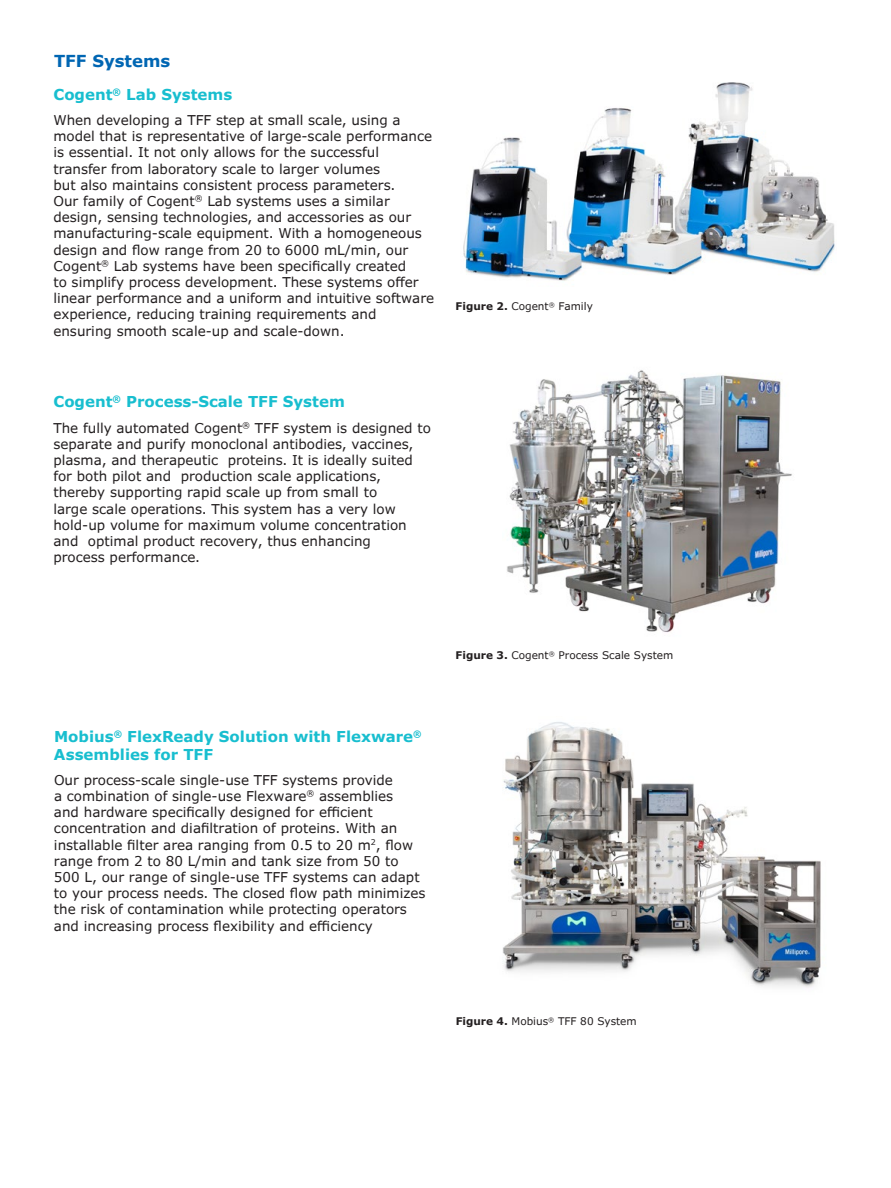
<style>
.page{position:relative;width:891px;height:1188px;background:#fff}
.page>*{position:absolute;margin:0;border:0;box-sizing:border-box;transform-origin:0 0}
.t1{font:700 16.5px "Verdana Pro";color:#0066b3}
.t2{font:700 15px/18px "Verdana Pro";color:#18becf}
.t3{font:13.5px/16.2px "Verdana Pro";color:#231f20}
.t4{font:10.5px "Verdana Pro";color:#231f20}
.s1{font-weight:700}
</style>
<div class="page">
<img style="left:503px;top:722px;width:318px;height:266px">
<img style="left:507px;top:370px;width:285px;height:263px">
<img style="left:463px;top:82px;width:372px;height:199px">
<p class="t1" style="left:54px;top:50px;width:118px">TFF Systems</p>
<p class="t2" style="left:53px;top:85px;width:180px">Cogent<sup>®</sup> Lab Systems</p>
<p class="t3" style="left:53px;top:112px;width:382px">When developing a TFF step at small scale, using a model that is representative of large-scale performance is essential. It not only allows for the successful transfer from laboratory scale to larger volumes<br>but also maintains consistent process parameters.<br>Our family of Cogent<sup>®</sup> Lab systems uses a similar design, sensing technologies, and accessories as our manufacturing-scale equipment. With a homogeneous design and flow range from 20 to 6000 mL/min, our Cogent<sup>®</sup> Lab systems have been specifically created<br>to simplify process development. These systems offer linear performance and a uniform and intuitive software experience, reducing training requirements and ensuring smooth scale-up and scale-down.</p>
<p class="t2" style="left:53px;top:393px;width:293px">Cogent<sup>®</sup> Process-Scale TFF System</p>
<p class="t3" style="left:53px;top:420px;width:379px">The fully automated Cogent<sup>®</sup> TFF system is designed to separate and purify monoclonal antibodies, vaccines, plasma, and therapeutic proteins. It is ideally suited for both pilot and production scale applications, thereby supporting rapid scale up from small to<br>large scale operations. This system has a very low hold-up volume for maximum volume concentration and optimal product recovery, thus enhancing<br>process performance.</p>
<p class="t4" style="left:456px;top:300px;width:139px"><span class="s1">Figure 2.</span> Cogent<sup>®</sup> Family</p>
<p class="t2" style="left:54px;top:727px;width:369px">Mobius<sup>®</sup> FlexReady Solution with Flexware<sup>®<br></sup>Assemblies for TFF</p>
<p class="t3" style="left:54px;top:772px;width:373px">Our process-scale single-use TFF systems provide<br>a combination of single-use Flexware<sup>®</sup> assemblies<br>and hardware specifically designed for efficient concentration and diafiltration of proteins. With an installable filter area ranging from 0.5 to 20 m<sup>2</sup>, flow range from 2 to 80 L/min and tank size from 50 to 500 L, our range of single-use TFF systems can adapt to your process needs. The closed flow path minimizes the risk of contamination while protecting operators and increasing process flexibility and efficiency</p>
<p class="t4" style="left:456px;top:649px;width:219px"><span class="s1">Figure 3.</span> Cogent<sup>®</sup> Process Scale System</p>
<p class="t4" style="left:456px;top:1015px;width:183px"><span class="s1">Figure 4.</span> Mobius<sup>®</sup> TFF 80 System</p>
</div>
